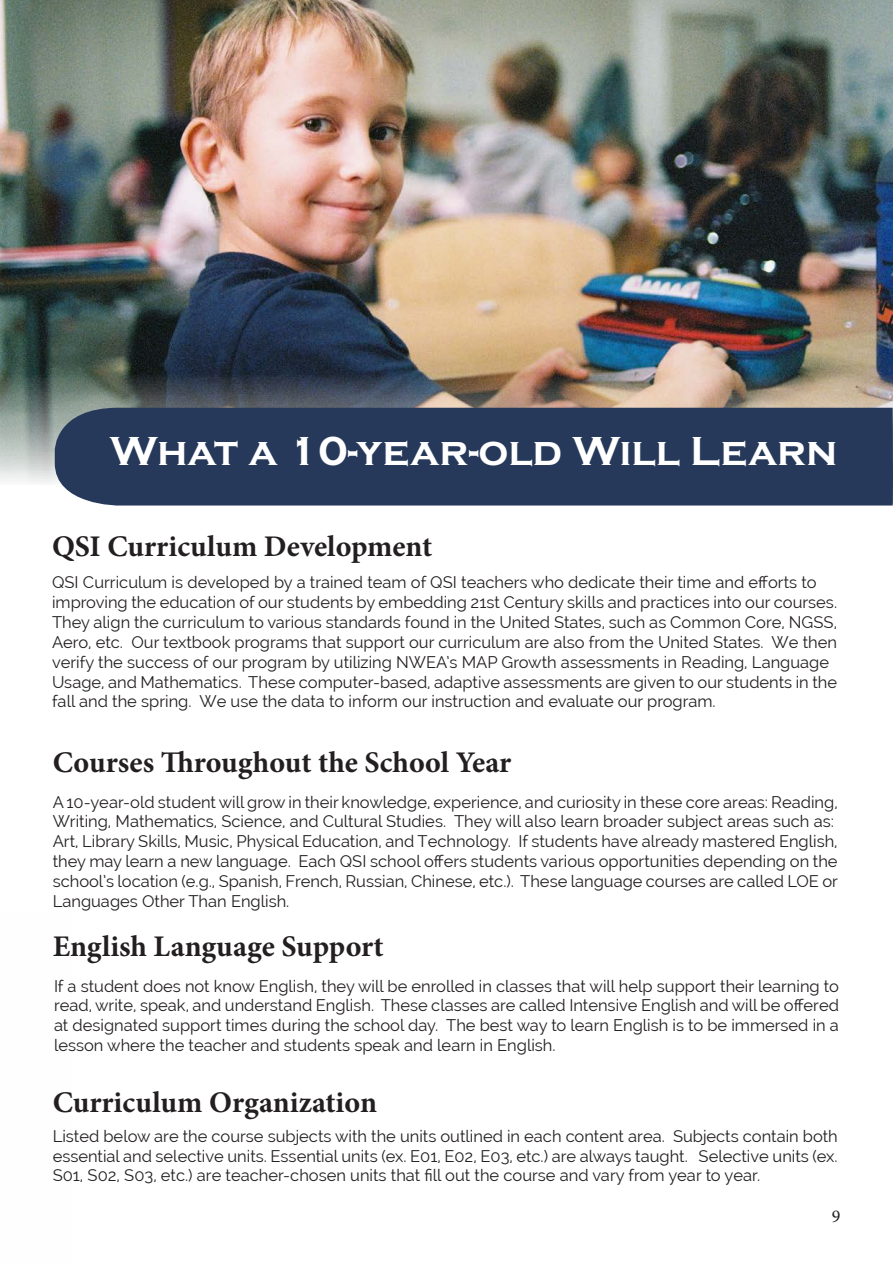
<style>
.page{position:relative;width:893px;height:1263px;background:#fff}
.page>*{position:absolute;margin:0;border:0;box-sizing:border-box;transform-origin:0 0}
.t1{font:700 42px "Copperplate";color:#fff}
.t2{font:700 30px "Minion Pro";color:#231f20}
.t3{font:18px "Minion Pro";color:#231f20}
.t4{font:16.5px/19.8px "Raleway";color:#231f20}
</style>
<div class="page">
<img style="left:0;top:0;width:893px;height:483px">
<div style="left:55px;top:408px;width:838px;height:97px;background:#26395a"></div>
<p class="t1" style="left:110px;top:427px;width:729px">What a 10-year-old Will Learn</p>
<p class="t2" style="left:52px;top:525px;width:382px">QSI Curriculum Development</p>
<p class="t4" style="left:52px;top:573px;width:786px">QSI Curriculum is developed by a trained team of QSI teachers who dedicate their time and efforts to improving the education of our students by embedding 21st Century skills and practices into our courses.<br>They align the curriculum to various standards found in the United States, such as Common Core, NGSS, Aero, etc. Our textbook programs that support our curriculum are also from the United States. We then verify the success of our program by utilizing NWEA’s MAP Growth assessments in Reading, Language Usage, and Mathematics. These computer-based, adaptive assessments are given to our students in the fall and the spring. We use the data to inform our instruction and evaluate our program.</p>
<p class="t2" style="left:53px;top:741px;width:460px">Courses Throughout the School Year</p>
<p class="t4" style="left:53px;top:792px;width:787px">A 10-year-old student will grow in their knowledge, experience, and curiosity in these core areas: Reading, Writing, Mathematics, Science, and Cultural Studies. They will also learn broader subject areas such as:<br>Art, Library Skills, Music, Physical Education, and Technology. If students have already mastered English, they may learn a new language. Each QSI school offers students various opportunities depending on the school’s location (e.g., Spanish, French, Russian, Chinese, etc.). These language courses are called LOE or Languages Other Than English.</p>
<p class="t2" style="left:53px;top:925px;width:333px">English Language Support</p>
<p class="t4" style="left:54px;top:976px;width:786px;text-align:justify">If a student does not know English, they will be enrolled in classes that will help support their learning to read, write, speak, and understand English. These classes are called Intensive English and will be offered at designated support times during the school day. The best way to learn English is to be immersed in a lesson where the teacher and students speak and learn in English.</p>
<p class="t2" style="left:53px;top:1081px;width:326px">Curriculum Organization</p>
<p class="t4" style="left:53px;top:1126px;width:787px;text-align:justify">Listed below are the course subjects with the units outlined in each content area. Subjects contain both essential and selective units. Essential units (ex. E01, E02, E03, etc.) are always taught. Selective units (ex.<br>S01, S02, S03, etc.) are teacher-chosen units that fill out the course and vary from year to year.</p>
<p class="t3" style="left:832px;top:1204px;width:10px">9</p>
</div>
